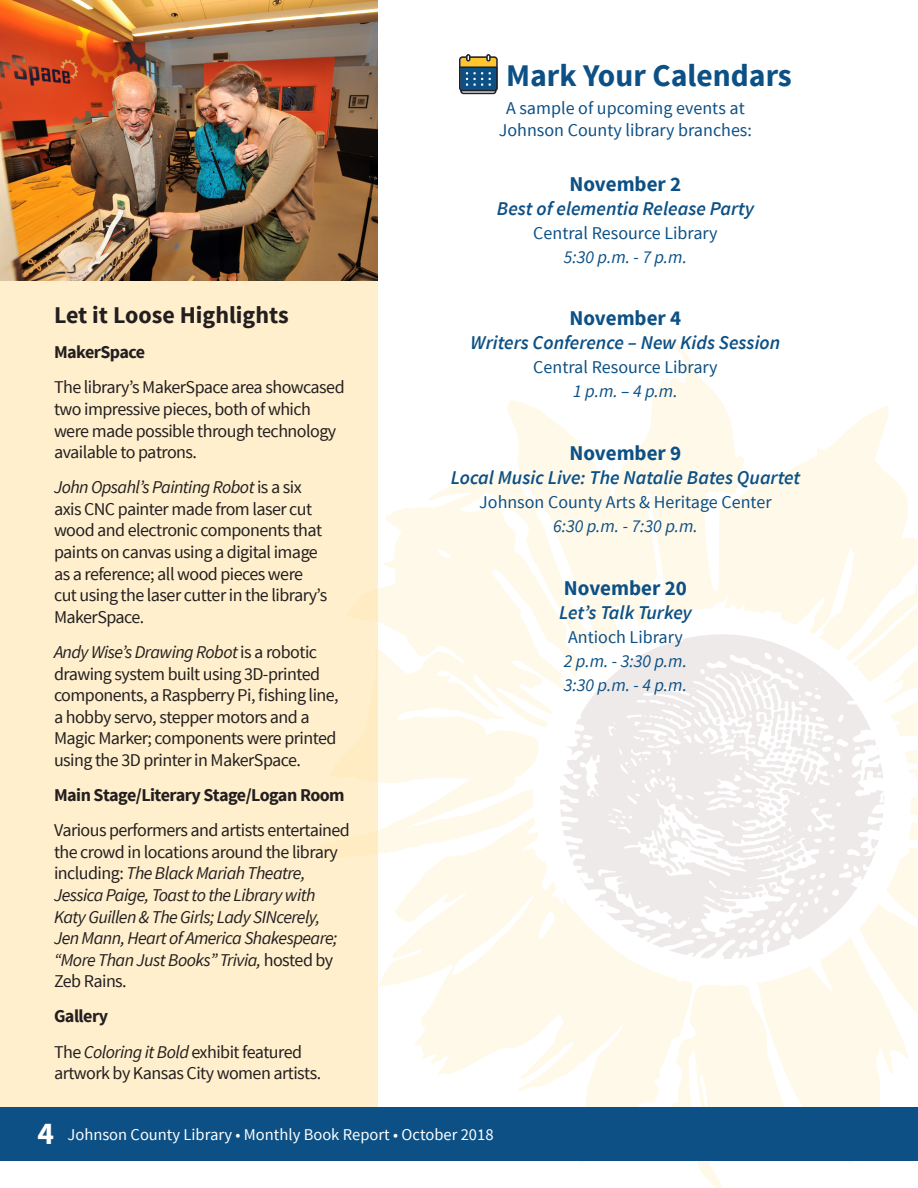
<style>
.page{position:relative;width:918px;height:1188px;background:#fff}
.page>*{position:absolute;margin:0;border:0;box-sizing:border-box;transform-origin:0 0}
.t1{font:700 31.5px "Source Sans Pro";color:#0c5085}
.t2{font:700 24px "Source Sans Pro";color:#231f20}
.t3{font:700 21px "Source Sans Pro";color:#0c5085}
.t4{font:italic 600 19.5px "Source Sans Pro";color:#0c5085}
.t5{font:18px/21.6px "Source Sans Pro";letter-spacing:-.03em;color:#231f20}
.t6{font:italic 18px/21.6px "Source Sans Pro";letter-spacing:-.03em;color:#231f20}
.t7{font:18px/21.6px "Source Sans Pro";color:#0c5085;text-align:center}
.t8{font:italic 18px "Source Sans Pro";color:#0c5085}
.t9{font:700 18px "Source Sans Pro";letter-spacing:-.03em;color:#231f20}
.t10{font:16.5px "Source Sans Pro";color:#fff}
.s1{font-style:italic}
.s2{font-style:normal}
.s3{font-weight:700;font-size:31.5px}
</style>
<div class="page">
<svg style="left:378px;top:338px;width:538px;height:850px;fill:#fff9ea"></svg>
<svg style="left:560px;top:634px;width:324px;height:325px;fill:#efeaea"></svg>
<div style="left:0;top:1107px;width:918px;height:54px;background:#0c5085"></div>
<div style="left:0;top:0;width:378px;height:1107px;background:#ffefcd"></div>
<img style="left:0;top:0;width:378px;height:281px">
<svg style="left:459px;top:54px;width:39px;height:40px;background:#5b7071"></svg>
<p class="t1" style="left:506px;top:55px;width:287px">Mark Your Calendars</p>
<p class="t2" style="left:54px;top:300px;width:236px">Let it Loose Highlights</p>
<p class="t9" style="left:54px;top:341px;width:93px">MakerSpace</p>
<p class="t5" style="left:54px;top:377px;width:292px">The library’s MakerSpace area showcased two impressive pieces, both of which were made possible through technology available to patrons.</p>
<p class="t5" style="left:54px;top:477px;width:275px"><span class="s1">John Opsahl’s Painting Robot</span> is a six axis CNC painter made from laser cut wood and electronic components that paints on canvas using a digital image as a reference; all wood pieces were cut using the laser cutter in the library’s MakerSpace.</p>
<p class="t5" style="left:54px;top:641px;width:286px"><span class="s1">Andy Wise’s Drawing Robot</span> is a robotic drawing system built using 3D-printed components, a Raspberry Pi, fishing line, a hobby servo, stepper motors and a Magic Marker; components were printed using the 3D printer in MakerSpace.</p>
<p class="t9" style="left:54px;top:783px;width:292px">Main Stage/Literary Stage/Logan Room</p>
<p class="t6" style="left:54px;top:819px;width:297px"><span class="s2">Various performers and artists entertained the crowd in locations around the library including:</span> The Black Mariah Theatre, Jessica Paige, Toast to the Library with Katy Guillen &amp; The Girls; Lady SINcerely,<br>Jen Mann, Heart of America Shakespeare; “More Than Just Books” Trivia, <span class="s2">hosted by Zeb Rains.</span></p>
<p class="t9" style="left:54px;top:1005px;width:56px">Gallery</p>
<p class="t5" style="left:54px;top:1041px;width:269px">The <span class="s1">Coloring it Bold</span> exhibit featured artwork by Kansas City women artists.</p>
<p class="t7" style="left:499px;top:97px;width:255px">A sample of upcoming events at<br>Johnson County library branches:</p>
<p class="t3" style="left:570px;top:170px;width:113px">November 2</p>
<p class="t4" style="left:497px;top:196px;width:259px">Best of elementia Release Party</p>
<p class="t7" style="left:533px;top:222px;width:186px">Central Resource Library</p>
<p class="t8" style="left:564px;top:246px;width:125px">5:30 p.m. - 7 p.m.</p>
<p class="t3" style="left:570px;top:305px;width:113px">November 4</p>
<p class="t4" style="left:471px;top:331px;width:311px">Writers Conference – New Kids Session</p>
<p class="t7" style="left:533px;top:357px;width:186px">Central Resource Library</p>
<p class="t8" style="left:573px;top:380px;width:106px">1 p.m. – 4 p.m.</p>
<p class="t3" style="left:570px;top:440px;width:113px">November 9</p>
<p class="t4" style="left:451px;top:465px;width:351px">Local Music Live: The Natalie Bates Quartet</p>
<p class="t7" style="left:479px;top:492px;width:294px">Johnson County Arts &amp; Heritage Center</p>
<p class="t8" style="left:553px;top:515px;width:146px">6:30 p.m. - 7:30 p.m.</p>
<p class="t3" style="left:564px;top:574px;width:124px">November 20</p>
<p class="t4" style="left:559px;top:600px;width:134px">Let’s Talk Turkey</p>
<p class="t7" style="left:568px;top:626px;width:116px">Antioch Library</p>
<p class="t8" style="left:564px;top:650px;width:125px">2 p.m. - 3:30 p.m.</p>
<p class="t8" style="left:564px;top:674px;width:125px">3:30 p.m. - 4 p.m.</p>
<p class="t10" style="left:37px;top:1124px;width:458px"><span class="s3">4</span> Johnson County Library • Monthly Book Report • October 2018</p>
</div>
